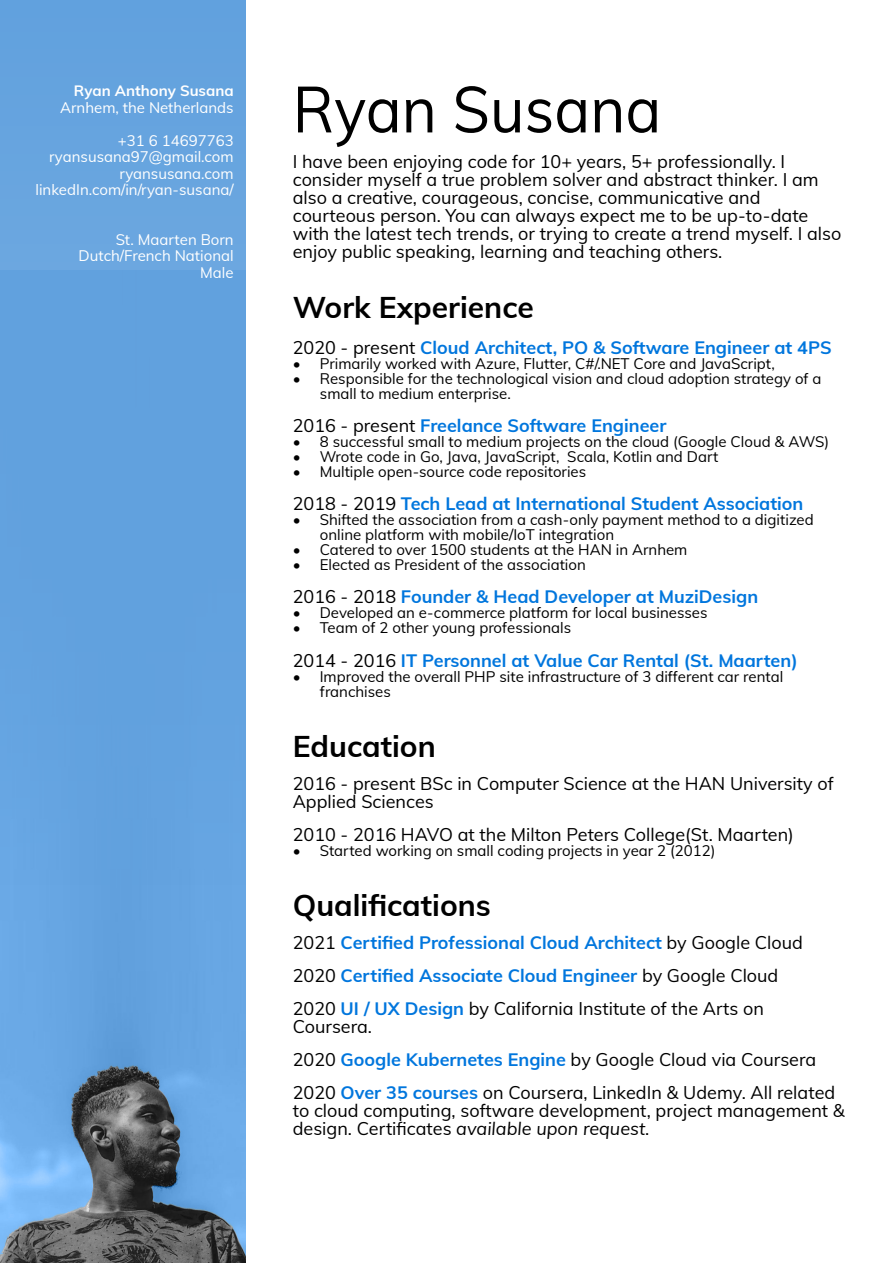
<style>
.page{position:relative;width:893px;height:1263px;background:#fff}
.page>*{position:absolute;margin:0;border:0;box-sizing:border-box;transform-origin:0 0}
.t1{font:64.35px "Muli";color:#000;scale:.93 1}
.t2{font:700 30px "Muli";color:#000}
.t3{font:18px/18px "Muli";color:#000}
.t4{font:700 18px/33px "Muli";color:#0076dd}
.t5{font:15px/15px "Muli";color:#000}
.t6{font:15px/16.5px "Muli";color:#fff;text-align:right}
.t7{font:700 15px "Muli";color:#fff}
.s1{font-weight:400;color:#000}
.s2{font-weight:700;color:#0076dd}
.s3{font-style:italic}
</style>
<div class="page">
<img style="left:0;top:888px;width:245px;height:368px">
<div style="left:0;top:0;width:245px;height:888px;background:#62a1de"></div>
<p class="t7" style="left:74px;top:81px;width:161px">Ryan Anthony Susana</p>
<p class="t6" style="left:60px;top:99px;width:175px">Arnhem, the Netherlands</p>
<p class="t6" style="left:35px;top:132px;width:200px">+31 6 14697763 ryansusana97@gmail.com ryansusana.com linkedIn.com/in/ryan-susana/</p>
<p class="t6" style="left:79px;top:231px;width:157px">St. Maarten Born<br>Dutch/French National<br>Male</p>
<h1 class="t1" style="left:293px;top:68px;width:398px">Ryan Susana</h1>
<p class="t3" style="left:293px;top:153px;width:550px">I have been enjoying code for 10+ years, 5+ professionally. I consider myself a true problem solver and abstract thinker. I am also a creative, courageous, concise, communicative and courteous person. You can always expect me to be up-to-date with the latest tech trends, or trying to create a trend myself. I also enjoy public speaking, learning and teaching others.</p>
<h2 class="t2" style="left:293px;top:288px;width:243px">Work Experience</h2>
<p class="t4" style="left:293px;top:331px;width:540px"><span class="s1">2020 - present</span> Cloud Architect, PO &amp; Software Engineer at 4PS</p>
<p class="t5" style="left:293px;top:356px;width:484px">• Primarily worked with Azure, Flutter, C#/.NET Core and JavaScript,</p>
<p class="t5" style="left:320px;top:371px;width:503px;text-indent:-27px">• Responsible for the technological vision and cloud adoption strategy of a small to medium enterprise.</p>
<p class="t4" style="left:293px;top:409px;width:375px"><span class="s1">2016 - present</span> Freelance Software Engineer</p>
<p class="t5" style="left:293px;top:434px;width:538px">• 8 successful small to medium projects on the cloud (Google Cloud &amp; AWS)</p>
<p class="t5" style="left:293px;top:449px;width:427px">• Wrote code in Go, Java, JavaScript, Scala, Kotlin and Dart</p>
<p class="t5" style="left:293px;top:464px;width:295px">• Multiple open-source code repositories</p>
<p class="t4" style="left:293px;top:487px;width:512px"><span class="s1">2018 - 2019</span> Tech Lead at International Student Association</p>
<p class="t5" style="left:320px;top:512px;width:495px;text-indent:-27px">• Shifted the association from a cash-only payment method to a digitized online platform with mobile/IoT integration</p>
<p class="t5" style="left:293px;top:542px;width:396px">• Catered to over 1500 students at the HAN in Arnhem</p>
<p class="t5" style="left:293px;top:557px;width:295px">• Elected as President of the association</p>
<p class="t4" style="left:293px;top:580px;width:467px"><span class="s1">2016 - 2018</span> Founder &amp; Head Developer at MuziDesign</p>
<p class="t5" style="left:293px;top:605px;width:416px">• Developed an e-commerce platform for local businesses</p>
<p class="t5" style="left:293px;top:620px;width:280px">• Team of 2 other young professionals</p>
<p class="t4" style="left:293px;top:644px;width:506px"><span class="s1">2014 - 2016</span> IT Personnel at Value Car Rental (St. Maarten)</p>
<p class="t5" style="left:320px;top:669px;width:465px;text-indent:-27px">• Improved the overall PHP site infrastructure of 3 different car rental franchises</p>
<h2 class="t2" style="left:293px;top:727px;width:144px">Education</h2>
<p class="t3" style="left:293px;top:774px;width:543px">2016 - present BSc in Computer Science at the HAN University of<br>Applied Sciences</p>
<p class="t3" style="left:293px;top:825px;width:503px">2010 - 2016 HAVO at the Milton Peters College(St. Maarten)</p>
<p class="t5" style="left:293px;top:843px;width:424px">• Started working on small coding projects in year 2 (2012)</p>
<h2 class="t2" style="left:293px;top:886px;width:200px">Qualifications</h2>
<p class="t4" style="left:293px;top:926px;width:512px"><span class="s1">2021</span> Certified Professional Cloud Architect <span class="s1">by Google Cloud<br>2020</span> Certified Associate Cloud Engineer <span class="s1">by Google Cloud<br>2020</span> UI / UX Design <span class="s1">by California Institute of the Arts on</span></p>
<p class="t3" style="left:293px;top:1010px;width:544px;line-height:33px">Coursera.<br>2020 <span class="s2">Google Kubernetes Engine</span> by Google Cloud via Coursera<br>2020 <span class="s2">Over 35 courses</span> on Coursera, LinkedIn &amp; Udemy. All related</p>
<p class="t3" style="left:293px;top:1101px;width:554px">to cloud computing, software development, project management &amp; design. Certificates <span class="s3">available upon request</span>.</p>
</div>
